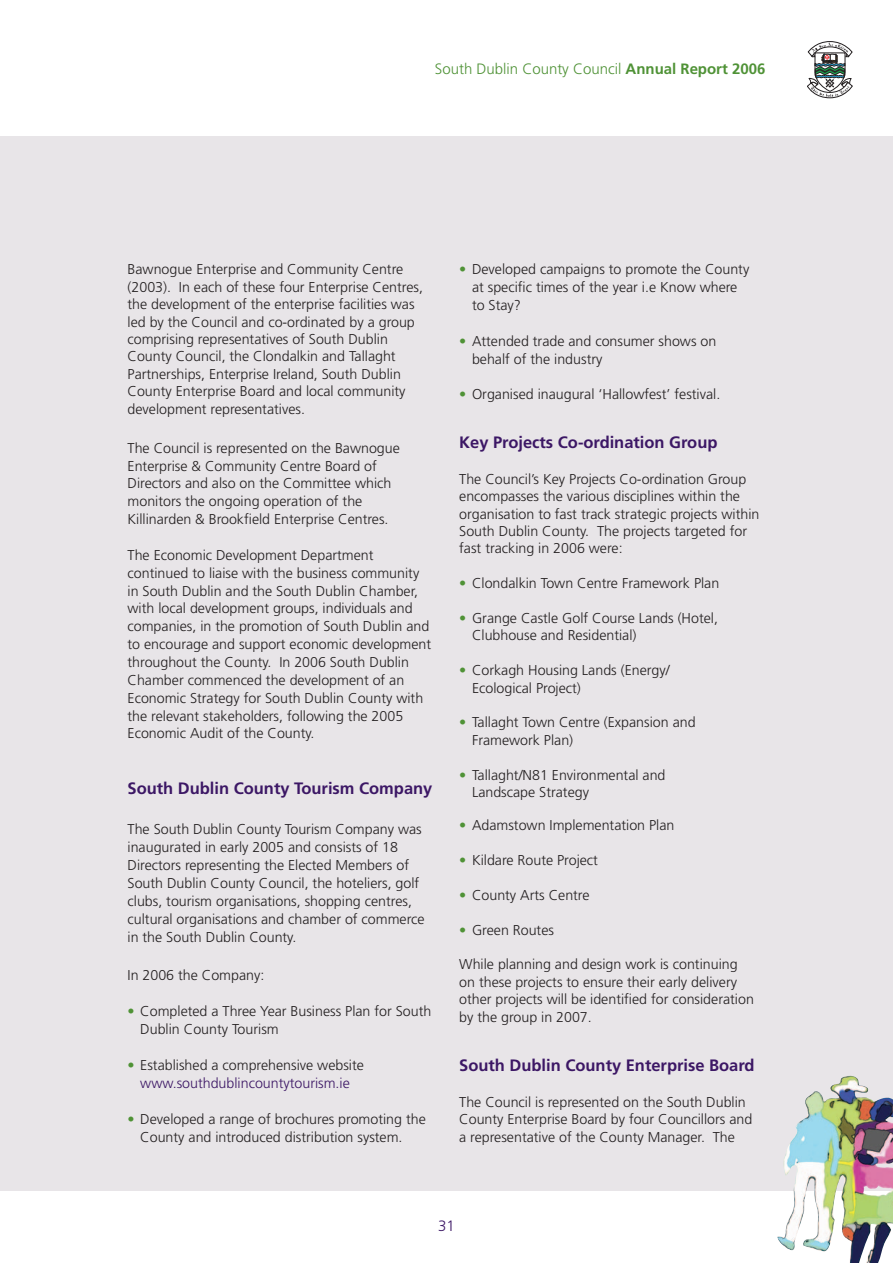
<style>
.page{position:relative;width:893px;height:1263px;background:#fff}
.page>*{position:absolute;margin:0;border:0;box-sizing:border-box;transform-origin:0 0}
.t1{font:700 16.5px "Frutiger";color:#3c1765}
.t2{font:300 15px "Frutiger";color:#4f9236}
.t3{font:300 15px "Frutiger";color:#3c1765}
.t4{font:300 14.25px/17.4px "Frutiger";color:#231f20}
.s1{font-weight:700}
.s2{color:#4f9236}
.s3{color:#3c1765}
</style>
<div class="page">
<div style="left:0;top:136px;width:893px;height:1055px;background:#e8e5e8"></div>
<img style="left:777px;top:1075px;width:116px;height:188px">
<svg style="left:807px;top:41px;width:46px;height:57px"></svg>
<p class="t2" style="left:435px;top:63px;width:332px">South Dublin County Council <span class="s1">Annual Report 2006</span></p>
<p class="t4" style="left:128px;top:262px;width:297px">Bawnogue Enterprise and Community Centre (2003). In each of these four Enterprise Centres, the development of the enterprise facilities was led by the Council and co-ordinated by a group comprising representatives of South Dublin County Council, the Clondalkin and Tallaght Partnerships, Enterprise Ireland, South Dublin County Enterprise Board and local community development representatives.</p>
<p class="t4" style="left:128px;top:440px;width:274px;line-height:17.9px">The Council is represented on the Bawnogue Enterprise &amp; Community Centre Board of Directors and also on the Committee which monitors the ongoing operation of the Killinarden &amp; Brookfield Enterprise Centres.</p>
<p class="t4" style="left:128px;top:547px;width:305px;line-height:17.9px">The Economic Development Department continued to liaise with the business community in South Dublin and the South Dublin Chamber, with local development groups, individuals and companies, in the promotion of South Dublin and to encourage and support economic development throughout the County. In 2006 South Dublin Chamber commenced the development of an Economic Strategy for South Dublin County with the relevant stakeholders, following the 2005<br>Economic Audit of the County.</p>
<p class="t1" style="left:128px;top:781px;width:306px">South Dublin County Tourism Company</p>
<p class="t4" style="left:128px;top:821px;width:299px;line-height:18px">The South Dublin County Tourism Company was inaugurated in early 2005 and consists of 18<br>Directors representing the Elected Members of South Dublin County Council, the hoteliers, golf clubs, tourism organisations, shopping centres, cultural organisations and chamber of commerce in the South Dublin County.</p>
<p class="t4" style="left:128px;top:968px;width:138px">In 2006 the Company:</p>
<p class="t4" style="left:140px;top:1003px;width:293px;line-height:18px;text-indent:-13px"><span class="s2">•</span> Completed a Three Year Business Plan for South<br>Dublin County Tourism</p>
<p class="t4" style="left:128px;top:1057px;width:238px;line-height:18px;text-align:center"><span class="s2">•</span> Established a comprehensive website <span class="s3">www.southdublincountytourism.ie</span></p>
<p class="t4" style="left:140px;top:1111px;width:287px;line-height:18px;text-indent:-13px"><span class="s2">•</span> Developed a range of brochures promoting the<br>County and introduced distribution system.</p>
<p class="t4" style="left:472px;top:261px;width:279px;line-height:18px;text-indent:-13px"><span class="s2">•</span> Developed campaigns to promote the County at specific times of the year i.e Know where to Stay?</p>
<p class="t4" style="left:472px;top:334px;width:246px;text-indent:-13px"><span class="s2">•</span> Attended trade and consumer shows on behalf of the industry</p>
<p class="t4" style="left:459px;top:386px;width:263px"><span class="s2">•</span> Organised inaugural ‘Hallowfest’ festival.</p>
<p class="t1" style="left:459px;top:435px;width:260px">Key Projects Co-ordination Group</p>
<p class="t4" style="left:459px;top:471px;width:302px">The Council’s Key Projects Co-ordination Group encompasses the various disciplines within the organisation to fast track strategic projects within South Dublin County. The projects targeted for fast tracking in 2006 were:</p>
<p class="t4" style="left:459px;top:576px;width:262px"><span class="s2">•</span> Clondalkin Town Centre Framework Plan</p>
<p class="t4" style="left:472px;top:610px;width:247px;text-indent:-13px"><span class="s2">•</span> Grange Castle Golf Course Lands (Hotel,<br>Clubhouse and Residential)</p>
<p class="t4" style="left:472px;top:663px;width:199px;text-indent:-13px"><span class="s2">•</span> Corkagh Housing Lands (Energy/<br>Ecological Project)</p>
<p class="t4" style="left:472px;top:715px;width:225px;text-indent:-13px"><span class="s2">•</span> Tallaght Town Centre (Expansion and<br>Framework Plan)</p>
<p class="t4" style="left:472px;top:767px;width:195px;text-indent:-13px"><span class="s2">•</span> Tallaght/N81 Environmental and<br>Landscape Strategy</p>
<p class="t4" style="left:459px;top:818px;width:217px"><span class="s2">•</span> Adamstown Implementation Plan</p>
<p class="t4" style="left:459px;top:852px;width:140px"><span class="s2">•</span> Kildare Route Project</p>
<p class="t4" style="left:459px;top:887px;width:132px"><span class="s2">•</span> County Arts Centre</p>
<p class="t4" style="left:459px;top:922px;width:96px"><span class="s2">•</span> Green Routes</p>
<p class="t4" style="left:459px;top:957px;width:296px">While planning and design work is continuing on these projects to ensure their early delivery other projects will be identified for consideration by the group in 2007.</p>
<p class="t1" style="left:459px;top:1058px;width:297px">South Dublin County Enterprise Board</p>
<p class="t4" style="left:459px;top:1094px;width:295px">The Council is represented on the South Dublin<br>County Enterprise Board by four Councillors and a representative of the County Manager. The</p>
<p class="t3" style="left:438px;top:1219px;width:18px">31</p>
</div>
